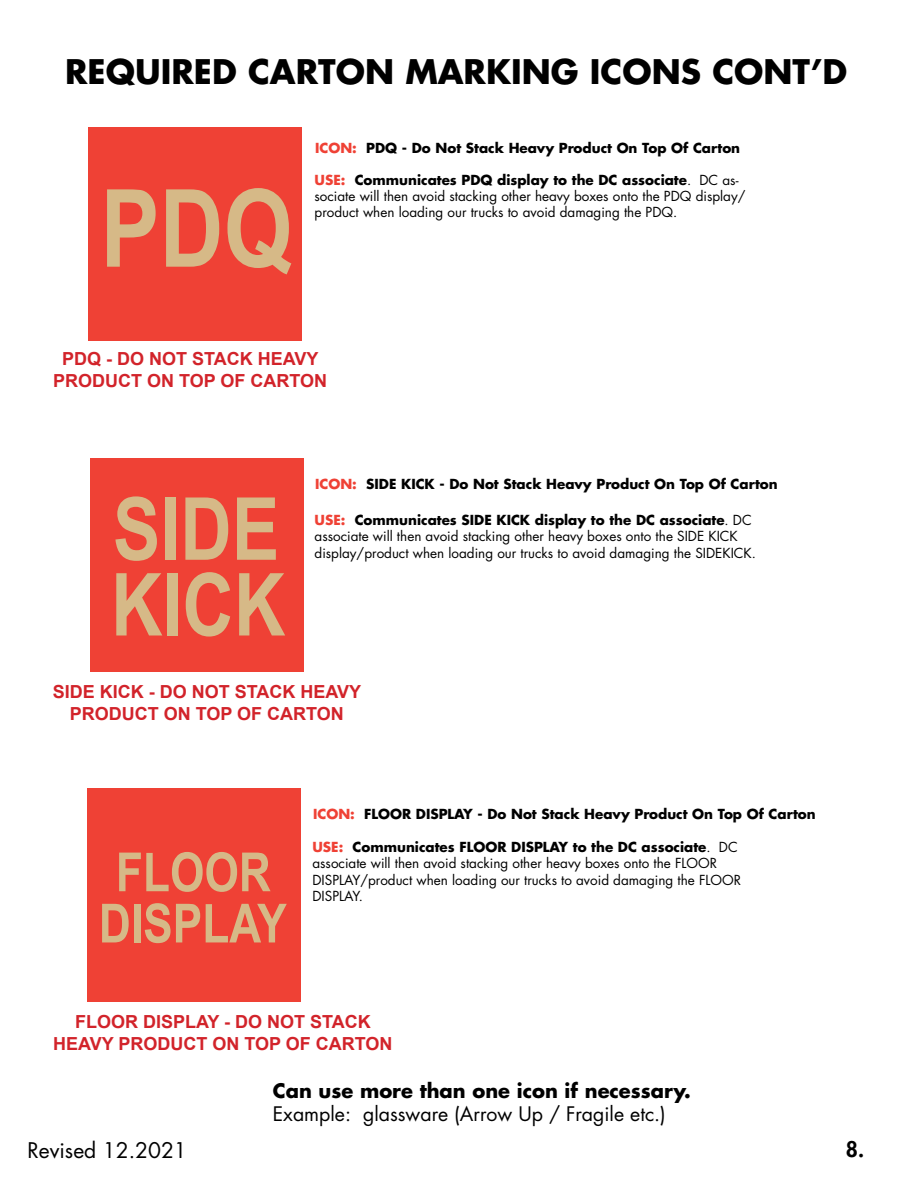
<style>
.page{position:relative;width:918px;height:1188px;background:#fff}
.page>*{position:absolute;margin:0;border:0;box-sizing:border-box;transform-origin:0 0}
.t1{font:700 108px "Arial Narrow";color:#d6b987}
.t2{font:700 87px "Arial Narrow";color:#d6b987}
.t3{font:700 54px "Arial Narrow";color:#d6b987}
.t4{font:700 33px "Futura";color:#000}
.t5{font:21px "Futura";color:#000}
.t6{font:800 21px "Futura";color:#000}
.t7{font:19.5px "Futura";color:#000}
.t8{font:700 19.5px "Futura";color:#000}
.t9{font:700 18px/21.6px "Arial";color:#d2232a;text-align:center}
.t10{font:13.5px/16.2px "Futura";color:#000}
.t11{font:700 13.5px "Futura";color:#000}
.s1{color:#ef4135}
.s2{font-weight:700;color:#ef4135}
.s3{font-weight:700}
</style>
<div class="page">
<div style="left:88px;top:127px;width:214px;height:214px;background:#ef4135"></div>
<div style="left:91px;top:458px;width:213px;height:214px;background:#ef4135"></div>
<div style="left:87px;top:788px;width:214px;height:214px;background:#ef4135"></div>
<h3 class="t4" style="left:65px;top:49px;width:784px">REQUIRED CARTON MARKING ICONS CONT’D</h3>
<h1 class="t1" style="left:101px;top:147px;width:193px">PDQ</h1>
<p class="t11" style="left:315px;top:138px;width:427px"><span class="s1">ICON:</span> PDQ - Do Not Stack Heavy Product On Top Of Carton</p>
<p class="t10" style="left:315px;top:171px;width:432px"><span class="s2">USE:</span> <span class="s3">Communicates PDQ display to the DC associate</span>. DC as&shy;sociate will then avoid stacking other heavy boxes onto the PDQ display/ product when loading our trucks to avoid damaging the PDQ.</p>
<h3 class="t9" style="left:53px;top:349px;width:276px">PDQ - DO NOT STACK HEAVY<br>PRODUCT ON TOP OF CARTON</h3>
<h2 class="t2" style="left:113px;top:463px;width:168px">SIDE</h2>
<h2 class="t2" style="left:111px;top:539px;width:176px">KICK</h2>
<p class="t11" style="left:315px;top:475px;width:464px"><span class="s1">ICON:</span> SIDE KICK - Do Not Stack Heavy Product On Top Of Carton</p>
<p class="t10" style="left:315px;top:512px;width:443px"><span class="s2">USE:</span> <span class="s3">Communicates SIDE KICK display to the DC associate</span>. DC associate will then avoid stacking other heavy boxes onto the SIDE KICK display/product when loading our trucks to avoid damaging the SIDEKICK.</p>
<h3 class="t9" style="left:53px;top:682px;width:310px">SIDE KICK - DO NOT STACK HEAVY<br>PRODUCT ON TOP OF CARTON</h3>
<h3 class="t3" style="left:116px;top:831px;width:156px">FLOOR</h3>
<h3 class="t3" style="left:99px;top:883px;width:189px">DISPLAY</h3>
<p class="t11" style="left:313px;top:805px;width:504px"><span class="s1">ICON:</span> FLOOR DISPLAY - Do Not Stack Heavy Product On Top Of Carton</p>
<p class="t10" style="left:312px;top:839px;width:430px"><span class="s2">USE:</span> <span class="s3">Communicates FLOOR DISPLAY to the DC associate</span>. DC associate will then avoid stacking other heavy boxes onto the FLOOR DISPLAY/product when loading our trucks to avoid damaging the FLOOR DISPLAY.</p>
<h3 class="t9" style="left:53px;top:1012px;width:341px">FLOOR DISPLAY - DO NOT STACK<br>HEAVY PRODUCT ON TOP OF CARTON</h3>
<h3 class="t8" style="left:273px;top:1077px;width:420px">Can use more than one icon if necessary.</h3>
<h3 class="t7" style="left:273px;top:1100px;width:395px">Example: glassware (Arrow Up / Fragile etc.)</h3>
<h3 class="t5" style="left:27px;top:1136px;width:161px">Revised 12.2021</h3>
<h3 class="t6" style="left:846px;top:1136px;width:20px">8.</h3>
</div>
